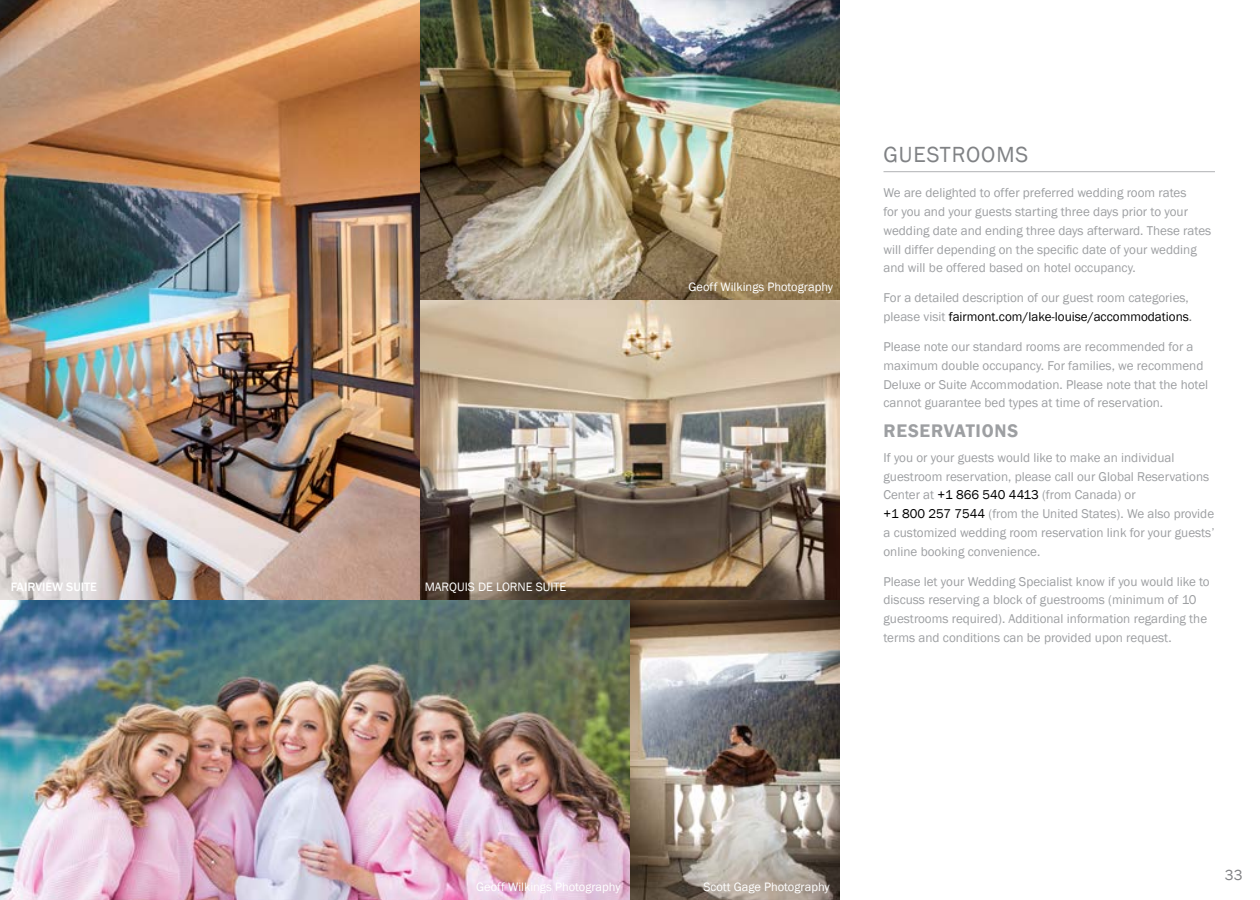
<style>
.page{position:relative;width:1260px;height:900px;background:#fff}
.page>*{position:absolute;margin:0;border:0;box-sizing:border-box;transform-origin:0 0}
.t1{font:22.5px "Franklin Gothic";letter-spacing:.04em;color:#808285}
.t2{font:600 18.75px "Franklin Gothic";letter-spacing:.04em;color:#9d9fa2}
.t3{font:15px "Franklin Gothic";color:#818285}
.t4{font:13.12px/18.8px "Franklin Gothic";color:#9d9fa2}
.t5{font:12.5px "Franklin Gothic";color:#fff}
.t6{font:500 12.5px "Franklin Gothic";color:#fff}
.s1{color:#000}
.s2{color:#727476}
</style>
<div class="page">
<img style="left:0;top:0;width:630px;height:900px">
<hr style="left:883px;top:171px;width:332px;height:1px;background:#808285">
<img style="left:630px;top:600px;width:210px;height:300px">
<img style="left:608px;top:0;width:232px;height:600px">
<p class="t6" style="left:11px;top:579px;width:88px">FAIRVIEW SUITE</p>
<p class="t5" style="left:425px;top:579px;width:143px">MARQUIS DE LORNE SUITE</p>
<p class="t5" style="left:689px;top:279px;width:146px">Geoff Wilkings Photography</p>
<h1 class="t1" style="left:883px;top:141px;width:146px">GUESTROOMS</h1>
<p class="t4" style="left:883px;top:184px;width:329px">We are delighted to offer preferred wedding room rates<br>for you and your guests starting three days prior to your wedding date and ending three days afterward. These rates will differ depending on the specific date of your wedding and will be offered based on hotel occupancy.</p>
<p class="t4" style="left:883px;top:289px;width:310px">For a detailed description of our guest room categories, please visit <span class="s1">fairmont.com/lake-louise/accommodations</span><span class="s2">.</span></p>
<p class="t4" style="left:883px;top:338px;width:326px">Please note our standard rooms are recommended for a maximum double occupancy. For families, we recommend Deluxe or Suite Accommodation. Please note that the hotel cannot guarantee bed types at time of reservation.</p>
<h2 class="t2" style="left:883px;top:420px;width:136px">RESERVATIONS</h2>
<p class="t4" style="left:883px;top:448px;width:333px">If you or your guests would like to make an individual guestroom reservation, please call our Global Reservations Center at <span class="s1">+1 866 540 4413</span> (from Canada) or<br><span class="s1">+1 800 257 7544</span> (from the United States). We also provide a customized wedding room reservation link for your guests’ online booking convenience.</p>
<p class="t4" style="left:883px;top:572px;width:328px">Please let your Wedding Specialist know if you would like to discuss reserving a block of guestrooms (minimum of 10 guestrooms required). Additional information regarding the terms and conditions can be provided upon request.</p>
<p class="t5" style="left:476px;top:879px;width:146px">Geoff Wilkings Photography</p>
<p class="t5" style="left:704px;top:879px;width:128px">Scott Gage Photography</p>
<p class="t3" style="left:1225px;top:866px;width:19px">33</p>
</div>
